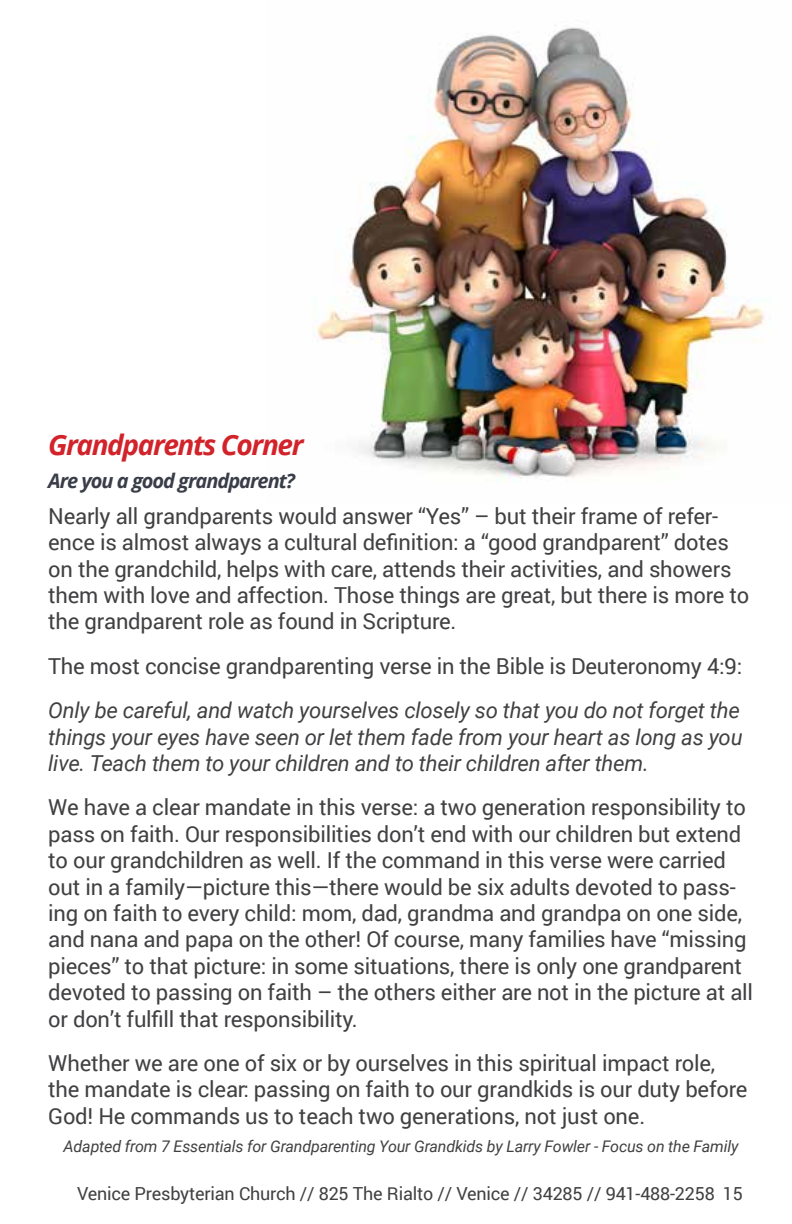
<style>
.page{position:relative;width:792px;height:1224px;background:#fff}
.page>*{position:absolute;margin:0;border:0;box-sizing:border-box;transform-origin:0 0}
.t1{font:italic 700 28px "Open Sans";letter-spacing:-.05em;color:#d2232a}
.t2{font:22px/26.4px "Roboto";letter-spacing:-.01em;color:#414042}
.t3{font:italic 22px/26.4px "Roboto";letter-spacing:-.01em;color:#414042}
.t4{font:italic 700 20px "Open Sans";letter-spacing:-.05em;color:#393d48}
.t5{font:18px "Roboto";letter-spacing:-.01em;color:#414042}
.t6{font:italic 16px "Roboto";letter-spacing:-.01em;color:#414042}
</style>
<div class="page">
<img style="left:315px;top:27px;width:449px;height:454px">
<p class="t1" style="left:48px;top:425px;width:257px">Grandparents Corner</p>
<p class="t4" style="left:48px;top:467px;width:248px">Are you a good grandparent?</p>
<p class="t2" style="left:48px;top:502px;width:703px">Nearly all grandparents would answer “Yes” – but their frame of refer&shy;ence is almost always a cultural definition: a “good grandparent” dotes on the grandchild, helps with care, attends their activities, and showers them with love and affection. Those things are great, but there is more to the grandparent role as found in Scripture.</p>
<p class="t2" style="left:48px;top:652px;width:695px">The most concise grandparenting verse in the Bible is Deuteronomy 4:9:</p>
<p class="t3" style="left:48px;top:696px;width:696px">Only be careful, and watch yourselves closely so that you do not forget the things your eyes have seen or let them fade from your heart as long as you live. Teach them to your children and to their children after them.</p>
<p class="t2" style="left:48px;top:794px;width:706px">We have a clear mandate in this verse: a two generation responsibility to pass on faith. Our responsibilities don’t end with our children but extend to our grandchildren as well. If the command in this verse were carried out in a family—picture this—there would be six adults devoted to pass&shy;ing on faith to every child: mom, dad, grandma and grandpa on one side, and nana and papa on the other! Of course, many families have “missing pieces” to that picture: in some situations, there is only one grandparent devoted to passing on faith – the others either are not in the picture at all or don’t fulfill that responsibility.</p>
<p class="t2" style="left:48px;top:1049px;width:701px">Whether we are one of six or by ourselves in this spiritual impact role, the mandate is clear: passing on faith to our grandkids is our duty before<br>God! He commands us to teach two generations, not just one.</p>
<p class="t6" style="left:64px;top:1135px;width:676px">Adapted from 7 Essentials for Grandparenting Your Grandkids by Larry Fowler - Focus on the Family</p>
<p class="t5" style="left:77px;top:1181px;width:667px">Venice Presbyterian Church // 825 The Rialto // Venice // 34285 // 941-488-2258 15</p>
</div>
